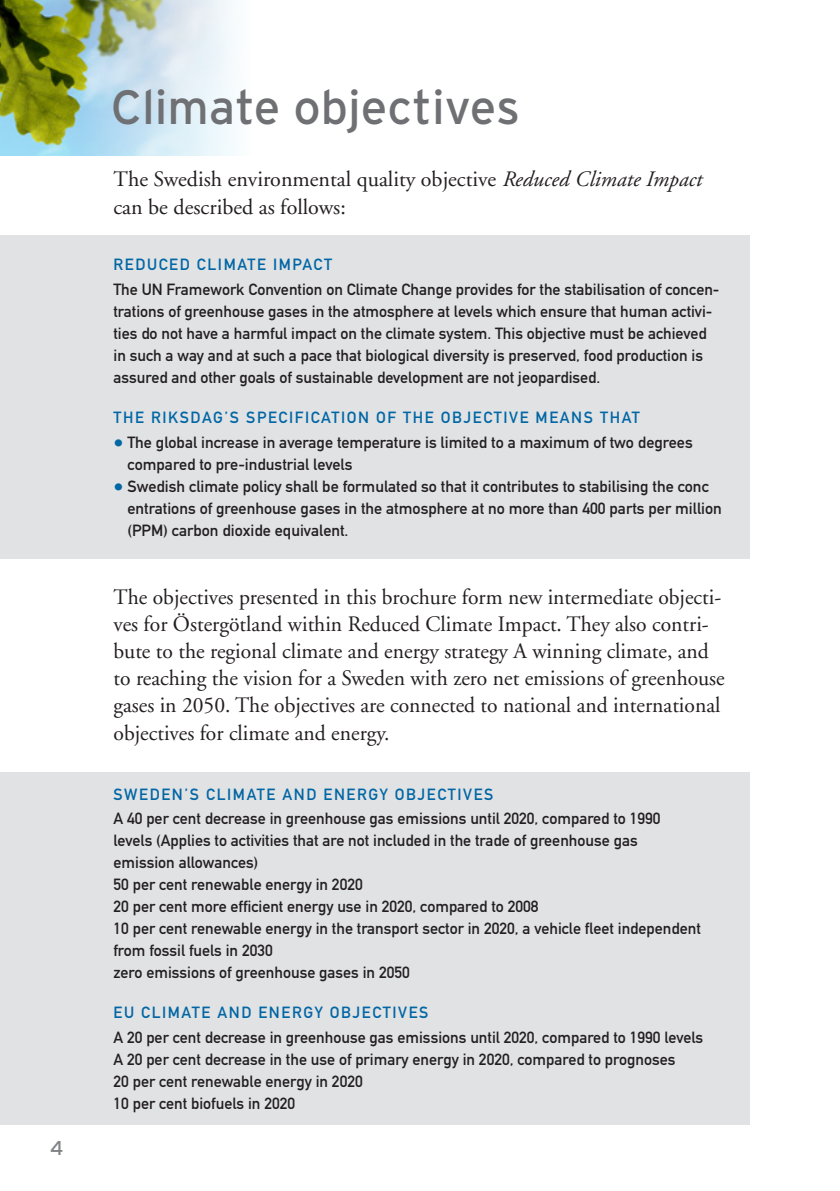
<style>
.page{position:relative;width:840px;height:1191px;background:#fff}
.page>*{position:absolute;margin:0;border:0;box-sizing:border-box;transform-origin:0 0}
.t1{font:48px "Interstate";color:#6f7073}
.t2{font:22px/27.2px "Adobe Garamond";color:#231f20}
.t3{font:20px "Interstate";color:#808285}
.t4{font:16px/22px "DIN Mittelschrift Alternate";color:#231f20}
.t5{font:16px "DIN Mittelschrift Alternate";letter-spacing:.1em;color:#0066a4}
.s1{font-style:italic}
.s2{font-size:20px;color:#0066a4}
</style>
<div class="page">
<div style="left:0;top:235px;width:748px;height:323px;background:#e1e2e4"></div>
<div style="left:0;top:772px;width:748px;height:352px;background:#e1e2e4"></div>
<img style="left:0;top:0;width:233px;height:156px">
<p class="t3" style="left:50px;top:1136px;width:15px">4</p>
<h1 class="t1" style="left:111px;top:80px;width:410px">Climate objectives</h1>
<h2 class="t2" style="left:113px;top:166px;width:589px;line-height:28px">The Swedish environmental quality objective <span class="s1">Reduced Climate Impact </span>can be described as follows:</h2>
<p class="t5" style="left:113px;top:255px;width:105px">Reduced Climat</p>
<p class="t5" style="left:257px;top:255px;width:34px">e Impact</p>
<p class="t4" style="left:113px;top:278px;width:607px">The UN Framework Convention on Climate Change provides for the stabilisation of concen&shy;trations of greenhouse gases in the atmosphere at levels which ensure that human activi&shy;ties do not have a harmful impact on the climate system. This objective must be achieved in such a way and at such a pace that biological diversity is preserved, food production is assured and other goals of sustainable development are not jeopardised.</p>
<p class="t5" style="left:113px;top:408px;width:89px">The Ri ksdag</p>
<p class="t5" style="left:224px;top:408px;width:64px">’s specificati</p>
<p class="t5" style="left:346px;top:408px;width:285px">on of the obj ective means that</p>
<p class="t4" style="left:127px;top:431px;width:566px;text-indent:-14px"><span class="s2">•</span> The global increase in average temperature is limited to a maximum of two degrees compared to pre-industrial levels</p>
<p class="t4" style="left:127px;top:475px;width:595px;text-indent:-14px"><span class="s2">•</span> Swedish climate policy shall be formulated so that it contributes to stabilising the conc entrations of greenhouse gases in the atmosphere at no more than 400 parts per million (PPM) carbon dioxide equivalent.</p>
<p class="t2" style="left:113px;top:584px;width:612px">The objectives presented in this brochure form new intermediate objecti&shy;ves for Östergötland within Reduced Climate Impact. They also contri&shy;bute to the regional climate and energy strategy A winning climate, and to reaching the vision for a Sweden with zero net emissions of greenhouse gases in 2050. The objectives are connected to national and international objectives for climate and energy.</p>
<p class="t5" style="left:113px;top:784px;width:104px">Sweden’s climat</p>
<p class="t5" style="left:266px;top:784px;width:228px">e and energy obj ectives</p>
<p class="t4" style="left:113px;top:807px;width:588px">A 40 per cent decrease in greenhouse gas emissions until 2020, compared to 1990 levels (Applies to activities that are not included in the trade of greenhouse gas emission allowances)<br>50 per cent renewable energy in 2020<br>20 per cent more efficient energy use in 2020, compared to 2008<br>10 per cent renewable energy in the transport sector in 2020, a vehicle fleet independent from fossil fuels in 2030<br>zero emissions of greenhouse gases in 2050</p>
<p class="t5" style="left:113px;top:1003px;width:39px">EU climat</p>
<p class="t5" style="left:201px;top:1003px;width:228px">e and energy obj ectives</p>
<p class="t4" style="left:113px;top:1026px;width:591px">A 20 per cent decrease in greenhouse gas emissions until 2020, compared to 1990 levels A 20 per cent decrease in the use of primary energy in 2020, compared to prognoses<br>20 per cent renewable energy in 2020<br>10 per cent biofuels in 2020</p>
</div>
